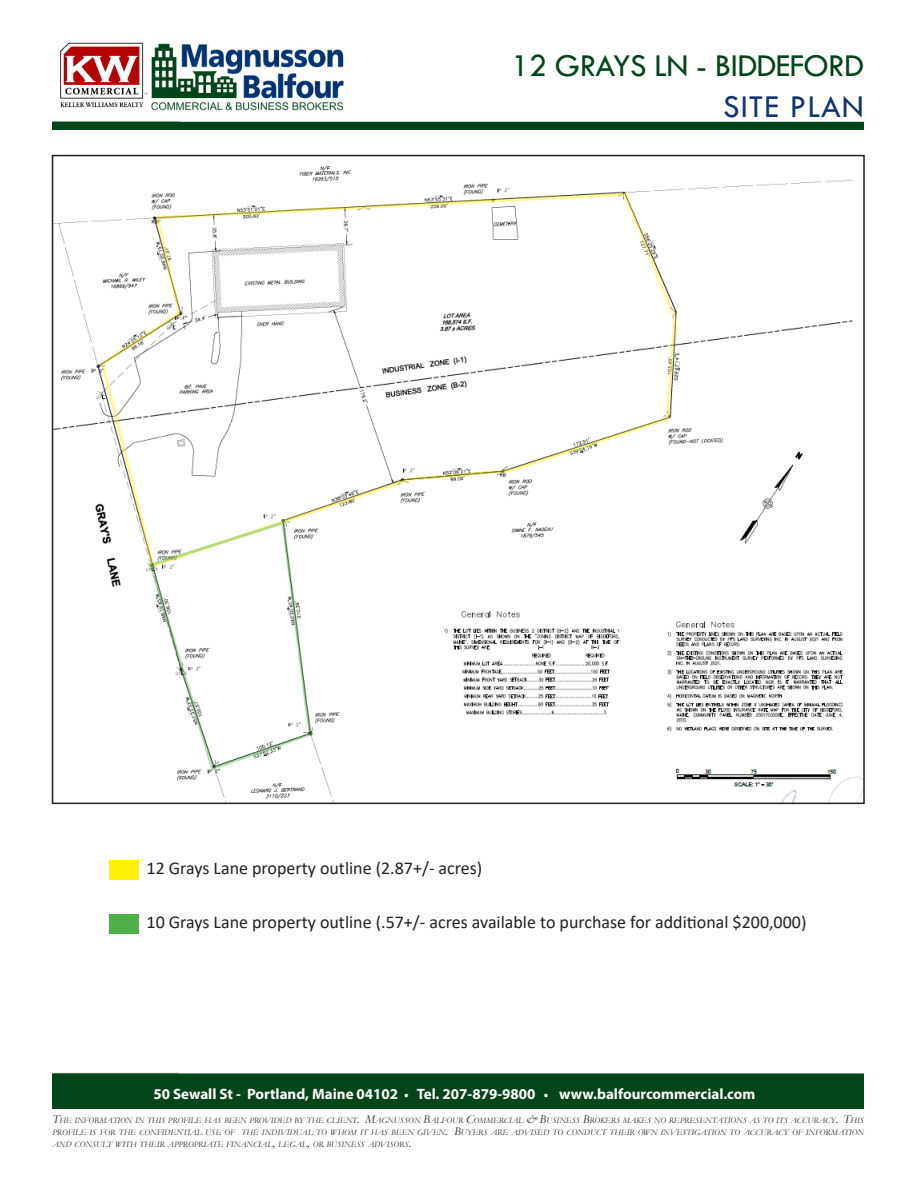
<style>
.page{position:relative;width:918px;height:1188px;background:#fff}
.page>*{position:absolute;margin:0;border:0;box-sizing:border-box;transform-origin:0 0}
.t1{font:33px "Tw Cen";letter-spacing:-.02em;color:#00461a}
.t2{font:33px "Tw Cen";letter-spacing:.03em;color:#133473}
.t3{font:18px "Calibri";color:#231f20}
.t4{font:700 15px "Myriad Pro";color:#fff}
.t5{font:italic 8.4px/12px "Garamond";color:#231f20;text-align:justify}
.s1{font-size:13.5px}
.s2{font-size:12px}
</style>
<div class="page">
<img style="left:60px;top:42px;width:88px;height:66px">
<img style="left:151px;top:43px;width:193px;height:68px">
<img style="left:52px;top:121px;width:812px;height:8px">
<div style="left:52px;top:1072px;width:812px;height:36px;background:#01461a"></div>
<img style="left:55px;top:165px;width:807px;height:636px">
<svg style="left:99px;top:191px;width:579px;height:378px"></svg>
<svg style="left:147px;top:519px;width:167px;height:254px"></svg>
<div style="left:110px;top:860px;width:30px;height:20px;background:#fff101"></div>
<div style="left:110px;top:915px;width:30px;height:19px;background:#4fb047"></div>
<p class="t1" style="left:511px;top:46px;width:354px">12 GRAYS LN - BIDDEFORD</p>
<p class="t2" style="left:723px;top:86px;width:142px">SITE PLAN</p>
<p class="t3" style="left:147px;top:855px;width:337px">12 Grays Lane property outline (2.87+/- acres)</p>
<p class="t3" style="left:147px;top:910px;width:661px">10 Grays Lane property outline (.57+/- acres available to purchase for additional $200,000)</p>
<p class="t4" style="left:156px;top:1084px;width:598px">95 Indi St. - Portland, Maine 04101 <span class="s1">•</span> Tel. 207-774-7715 <span class="s1">•</span> www.balfourcommercial.com</p>
<p class="t5" style="left:52px;top:1114px;width:813px"><span class="s2">T</span>HE INFORMATION IN THIS PROFILE HAS BEEN PROVIDED BY THE CLIENT<span class="s2">. M</span>AGNUSSON <span class="s2">B</span>ALFOUR <span class="s2">C</span>OMMERCIAL <span class="s2">&amp; B</span>USINESS <span class="s2">B</span>ROKERS MAKES NO REPRESENTATIONS AS TO ITS ACCURACY<span class="s2">. T</span>HIS PROFILE IS FOR THE CONFIDENTIAL USE OF THE INDIVIDUAL TO WHOM IT HAS BEEN GIVEN<span class="s2">. B</span>UYERS ARE ADVISED TO CONDUCT THEIR OWN INVESTIGATION TO ACCURACY OF INFORMATION AND CONSULT WITH THEIR APPROPRIATE FINANCIAL<span class="s2">,</span> LEGAL<span class="s2">,</span> OR BUSINESS ADVISORS<span class="s2">.</span></p>
<p class="t4" style="left:153px;top:1084px;width:604px">50 Sewall St - Portland, Maine 04102 <span class="s1">•</span> Tel. 207-879-9800 <span class="s1">•</span> www.balfourcommercial.com</p>
</div>
